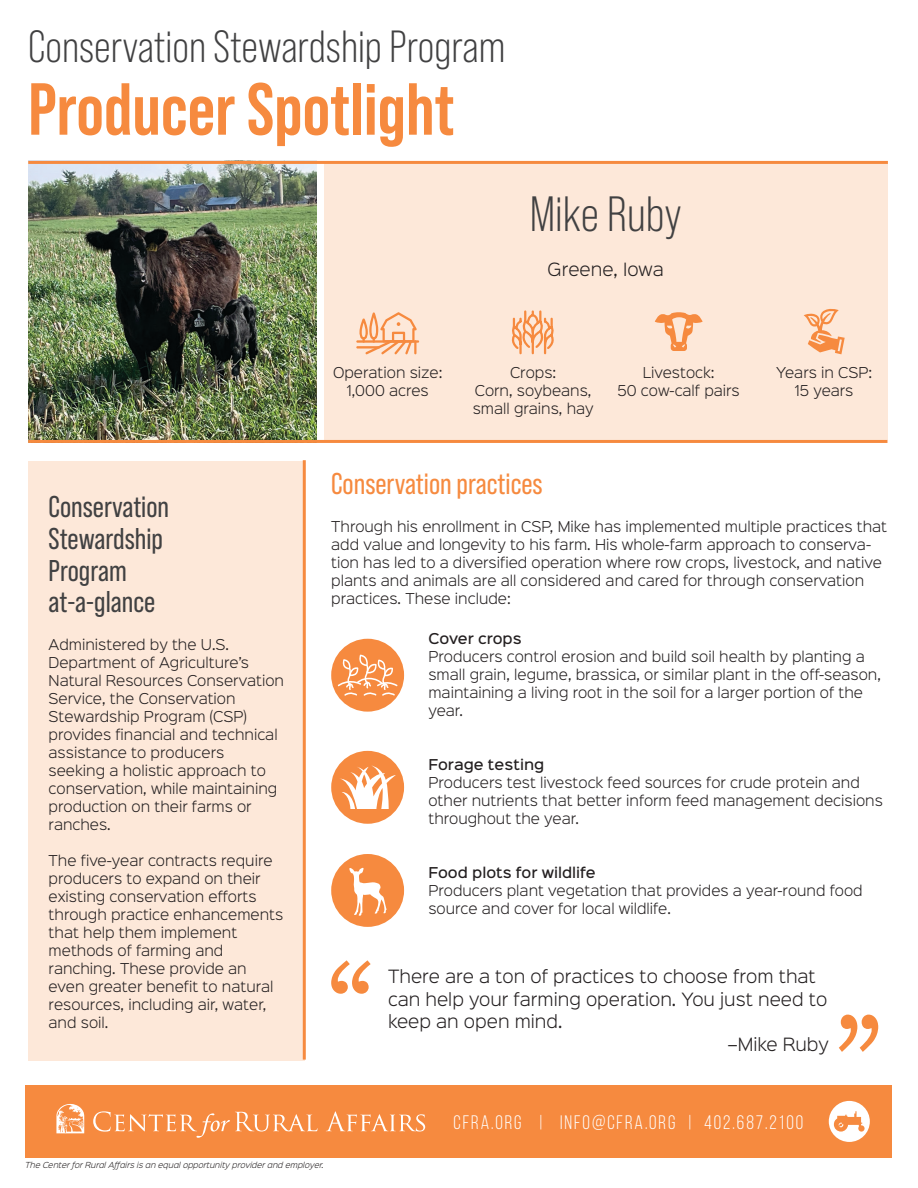
<style>
.page{position:relative;width:918px;height:1188px;background:#fff}
.page>*{position:absolute;margin:0;border:0;box-sizing:border-box;transform-origin:0 0}
.t1{font:700 73.5px "Bebas Neue Pro";color:#f68a3f}
.t2{font:49.5px "Bebas Neue Pro";color:#414142}
.t3{font:45px "Bebas Neue Pro";color:#414142}
.t4{font:30px "Bebas Neue Pro";color:#414142}
.t5{font:30px "Bebas Neue Pro";color:#f68a3f}
.Section_Heading{font:19.5px "Bebas Neue";letter-spacing:.1em;color:#fff}
.t6{font:300 16.5px/22.5px "Sinkin Sans 300";color:#231f20}
.t7{font:300 13.5px/18px "Sinkin Sans 300";color:#231f20}
.t8{font:500 13.5px "Sinkin Sans 500";color:#231f20}
.t9{font:italic 300 7.5px "Sinkin Sans 300";color:#231f20}
</style>
<div class="page">
<div style="left:331px;top:854px;width:73px;height:73px;background:#f68a3f;border-radius:50%"></div>
<div style="left:331px;top:751px;width:73px;height:73px;background:#f68a3f;border-radius:50%"></div>
<div style="left:331px;top:639px;width:73px;height:73px;background:#f68a3f;border-radius:50%"></div>
<div style="left:28px;top:461px;width:276px;height:599px;background:#fde8d9"></div>
<div style="left:25px;top:1085px;width:866px;height:73px;background:#f68a3f"></div>
<svg style="left:93px;top:1111px;width:225px;height:27px"></svg>
<svg style="left:326px;top:1111px;width:99px;height:21px"></svg>
<svg style="left:56px;top:1104px;width:28px;height:29px"></svg>
<div style="left:829px;top:1101px;width:41px;height:41px;background:#fff;border-radius:50%"></div>
<svg style="left:834px;top:1111px;width:31px;height:21px"></svg>
<div style="left:324px;top:164px;width:563px;height:276px;background:#fde8d9"></div>
<svg style="left:804px;top:309px;width:41px;height:45px"></svg>
<hr style="left:356px;top:340px;width:63px;height:3px;background:#f68a3f">
<hr style="left:356px;top:346px;width:24px;height:3px;background:#f68a3f">
<svg style="left:360px;top:312px;width:57px;height:42px"></svg>
<svg style="left:655px;top:312px;width:48px;height:39px"></svg>
<hr style="left:303px;top:460px;width:3px;height:600px;background:#f68a3f">
<svg style="left:331px;top:960px;width:40px;height:34px"></svg>
<svg style="left:839px;top:1015px;width:39px;height:37px"></svg>
<svg style="left:511px;top:310px;width:43px;height:45px"></svg>
<img style="left:28px;top:164px;width:289px;height:276px">
<hr style="left:28px;top:440px;width:859px;height:3px;background:#f68a3f">
<hr style="left:28px;top:161px;width:860px;height:3px;background:#f68a3f">
<svg style="left:338px;top:655px;width:60px;height:41px"></svg>
<svg style="left:349px;top:868px;width:38px;height:48px"></svg>
<svg style="left:340px;top:766px;width:56px;height:43px"></svg>
<p class="t3" style="left:28px;top:22px;width:479px">Conservation Stewardship Program</p>
<p class="t1" style="left:28px;top:67px;width:428px">Producer Spotlight</p>
<p class="t2" style="left:530px;top:186px;width:154px">Mike Ruby</p>
<p class="t6" style="left:548px;top:257px;width:118px">Greene, Iowa</p>
<p class="t7" style="left:333px;top:362px;width:111px">Operation size:</p>
<p class="t7" style="left:347px;top:380px;width:84px">1,000 acres</p>
<p class="t7" style="left:510px;top:362px;width:48px">Crops:</p>
<p class="t7" style="left:475px;top:380px;width:118px">Corn, soybeans,</p>
<p class="t7" style="left:473px;top:398px;width:123px">small grains, hay</p>
<p class="t7" style="left:643px;top:362px;width:74px">Livestock:</p>
<p class="t7" style="left:618px;top:380px;width:124px">50 cow-calf pairs</p>
<p class="t7" style="left:776px;top:362px;width:97px">Years in CSP:</p>
<p class="t7" style="left:795px;top:380px;width:60px">15 years</p>
<p class="t4" style="left:49px;top:490px;width:122px">Conservation</p>
<p class="t4" style="left:49px;top:521px;width:116px">Stewardship</p>
<p class="t4" style="left:49px;top:553px;width:80px">Program</p>
<p class="t4" style="left:49px;top:585px;width:108px">at-a-glance</p>
<p class="t7" style="left:49px;top:635px;width:237px">Administered by the U.S.<br>Department of Agriculture’s<br>Natural Resources Conservation<br>Service, the Conservation<br>Stewardship Program (CSP) provides financial and technical assistance to producers seeking a holistic approach to conservation, while maintaining production on their farms or ranches.</p>
<p class="t7" style="left:49px;top:851px;width:236px">The five-year contracts require producers to expand on their existing conservation efforts through practice enhancements that help them implement methods of farming and ranching. These provide an even greater benefit to natural resources, including air, water, and soil.</p>
<p class="t5" style="left:331px;top:467px;width:213px">Conservation practices</p>
<p class="t7" style="left:331px;top:516px;width:558px">Through his enrollment in CSP, Mike has implemented multiple practices that add value and longevity to his farm. His whole-farm approach to conserva&shy;tion has led to a diversified operation where row crops, livestock, and native plants and animals are all considered and cared for through conservation practices. These include:</p>
<p class="t8" style="left:428px;top:627px;width:95px">Cover crops</p>
<p class="t7" style="left:428px;top:646px;width:454px">Producers control erosion and build soil health by planting a small grain, legume, brassica, or similar plant in the off-season, maintaining a living root in the soil for a larger portion of the year.</p>
<p class="t8" style="left:428px;top:753px;width:118px">Forage testing</p>
<p class="t7" style="left:428px;top:772px;width:456px">Producers test livestock feed sources for crude protein and other nutrients that better inform feed management decisions throughout the year.</p>
<p class="t8" style="left:428px;top:861px;width:169px">Food plots for wildlife</p>
<p class="t7" style="left:428px;top:880px;width:436px">Producers plant vegetation that provides a year-round food source and cover for local wildlife.</p>
<p class="t6" style="left:388px;top:964px;width:441px">There are a ton of practices to choose from that can help your farming operation. You just need to keep an open mind.</p>
<p class="t6" style="left:728px;top:1032px;width:102px">–Mike Ruby</p>
<p class="t9" style="left:25px;top:1159px;width:300px">The Center for Rural Affairs is an equal opportunity provider and employer.</p>
<p class="Section_Heading" style="left:453px;top:1112px;width:351px">CFRA.ORG | INFO@CFRA.ORG | 402.687.2100</p>
</div>
